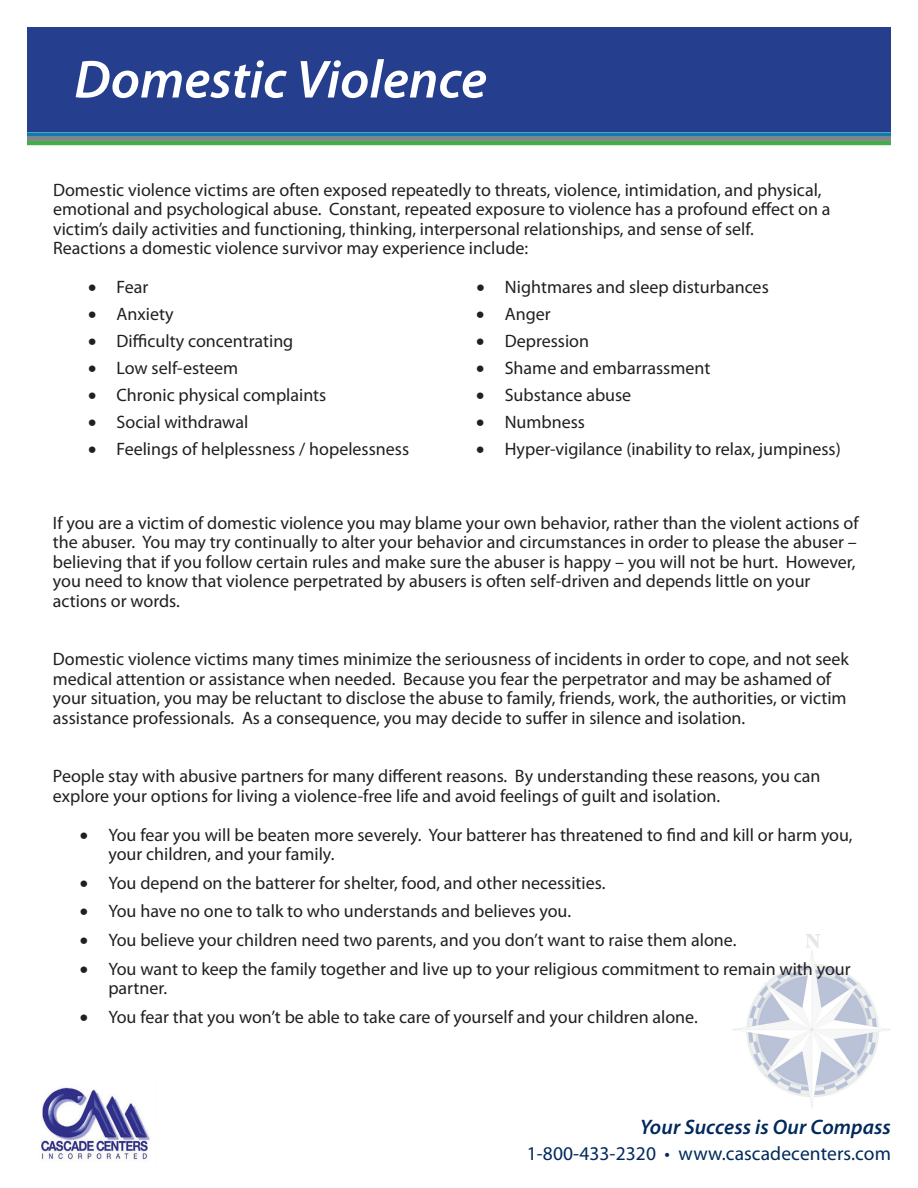
<style>
.page{position:relative;width:918px;height:1188px;background:#fff}
.page>*{position:absolute;margin:0;border:0;box-sizing:border-box;transform-origin:0 0}
.t1{font:italic 600 54px "Myriad Pro";color:#fff}
.t2{font:italic 600 21px "Myriad Pro";letter-spacing:.005em;color:#00295c}
.t3{font:19.5px "Myriad Pro";letter-spacing:.005em;color:#00295c}
.t4{font:18px/19.5px "Myriad Pro";color:#231f20}
</style>
<div class="page">
<img style="left:732px;top:934px;width:159px;height:174px">
<div style="left:27px;top:27px;width:864px;height:104px;background:#253f8e"></div>
<hr style="left:27px;top:141px;width:864px;height:4px;background:#40ae49">
<div style="left:27px;top:132px;width:864px;height:5px;background:#137aad"></div>
<div style="left:27px;top:136px;width:864px;height:5px;background:#878488"></div>
<img style="left:41px;top:1087px;width:109px;height:74px">
<h1 class="t1" style="left:74px;top:45px;width:414px">Domestic Violence</h1>
<p class="t4" style="left:53px;top:179px;width:779px">Domestic violence victims are often exposed repeatedly to threats, violence, intimidation, and physical, emotional and psychological abuse. Constant, repeated exposure to violence has a profound effect on a victim’s daily activities and functioning, thinking, interpersonal relationships, and sense of self.<br>Reactions a domestic violence survivor may experience include:</p>
<p class="t4" style="left:88px;top:277px;width:62px">• Fear</p>
<p class="t4" style="left:476px;top:277px;width:294px">• Nightmares and sleep disturbances</p>
<p class="t4" style="left:88px;top:304px;width:87px">• Anxiety</p>
<p class="t4" style="left:476px;top:304px;width:76px">• Anger</p>
<p class="t4" style="left:88px;top:331px;width:207px">• Difficulty concentrating</p>
<p class="t4" style="left:476px;top:331px;width:114px">• Depression</p>
<p class="t4" style="left:88px;top:358px;width:152px">• Low self-esteem</p>
<p class="t4" style="left:476px;top:358px;width:236px">• Shame and embarrassment</p>
<p class="t4" style="left:88px;top:385px;width:240px">• Chronic physical complaints</p>
<p class="t4" style="left:476px;top:385px;width:157px">• Substance abuse</p>
<p class="t4" style="left:88px;top:412px;width:162px">• Social withdrawal</p>
<p class="t4" style="left:476px;top:412px;width:110px">• Numbness</p>
<p class="t4" style="left:88px;top:439px;width:323px">• Feelings of helplessness / hopelessness</p>
<p class="t4" style="left:476px;top:439px;width:366px">• Hyper-vigilance (inability to relax, jumpiness)</p>
<p class="t4" style="left:53px;top:513px;width:807px">If you are a victim of domestic violence you may blame your own behavior, rather than the violent actions of the abuser. You may try continually to alter your behavior and circumstances in order to please the abuser – believing that if you follow certain rules and make sure the abuser is happy – you will not be hurt. However, you need to know that violence perpetrated by abusers is often self-driven and depends little on your actions or words.</p>
<p class="t4" style="left:53px;top:649px;width:798px">Domestic violence victims many times minimize the seriousness of incidents in order to cope, and not seek medical attention or assistance when needed. Because you fear the perpetrator and may be ashamed of your situation, you may be reluctant to disclose the abuse to family, friends, work, the authorities, or victim assistance professionals. As a consequence, you may decide to suffer in silence and isolation.</p>
<p class="t4" style="left:53px;top:766px;width:769px">People stay with abusive partners for many different reasons. By understanding these reasons, you can explore your options for living a violence-free life and avoid feelings of guilt and isolation.</p>
<p class="t4" style="left:108px;top:824px;width:746px;text-indent:-28px">• You fear you will be beaten more severely. Your batterer has threatened to find and kill or harm you, your children, and your family.</p>
<p class="t4" style="left:80px;top:873px;width:527px">• You depend on the batterer for shelter, food, and other necessities.</p>
<p class="t4" style="left:80px;top:901px;width:493px">• You have no one to talk to who understands and believes you.</p>
<p class="t4" style="left:80px;top:930px;width:658px">• You believe your children need two parents, and you don’t want to raise them alone.</p>
<p class="t4" style="left:108px;top:959px;width:744px;text-indent:-28px">• You want to keep the family together and live up to your religious commitment to remain with your partner.</p>
<p class="t4" style="left:80px;top:1007px;width:619px">• You fear that you won’t be able to take care of yourself and your children alone.</p>
<p class="t2" style="left:640px;top:1113px;width:252px">Your Success is Our Compass</p>
<p class="t3" style="left:527px;top:1141px;width:366px">1-800-433-2320 • www.cascadecenters.com</p>
</div>
